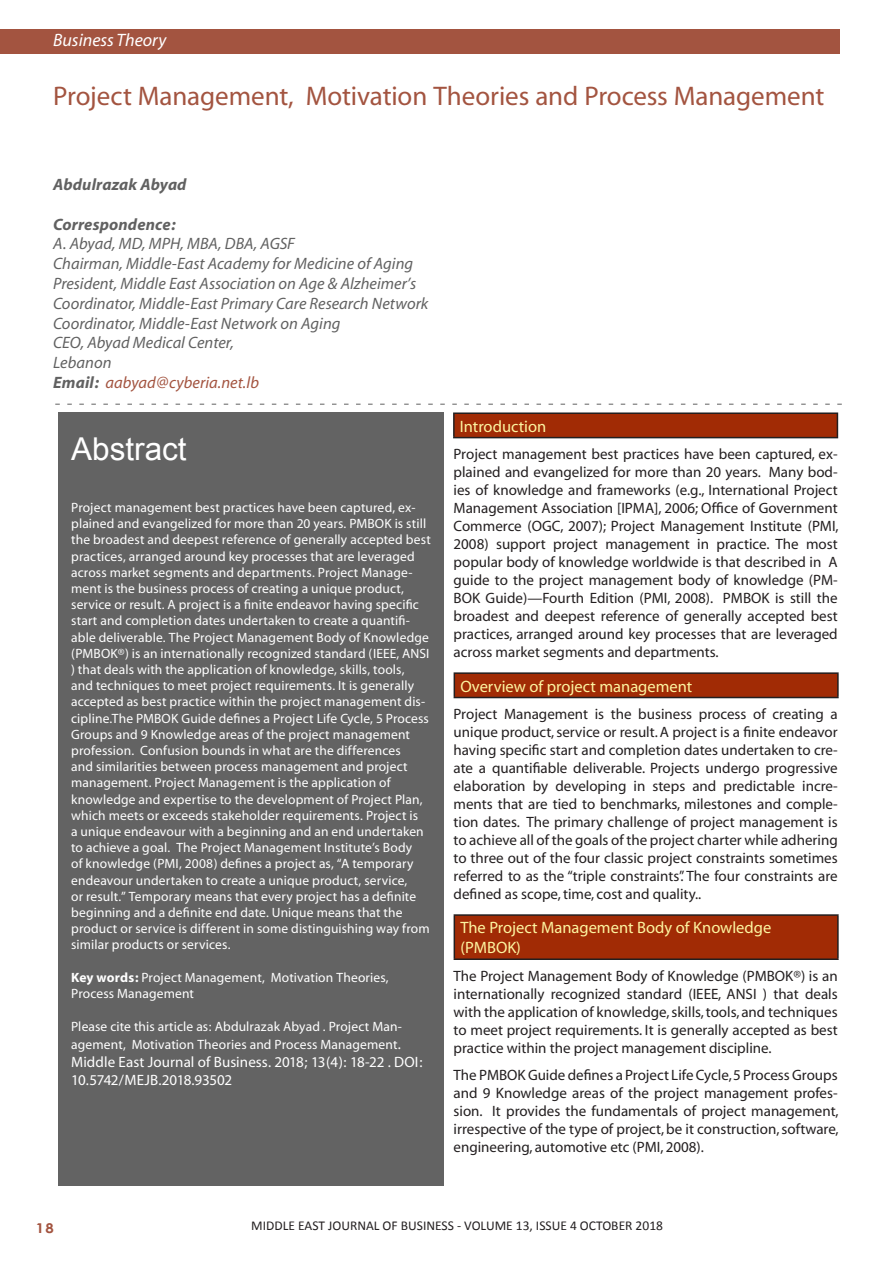
<style>
.page{position:relative;width:893px;height:1263px;background:#fff}
.page>*{position:absolute;margin:0;border:0;box-sizing:border-box;transform-origin:0 0}
.t1{font:31.5px "Arial";color:#fff}
.t2{font:27px "Myriad";color:#a35440}
.t3{font:italic 18px "Myriad";color:#fff}
.t4{font:italic 16.5px/19.8px "Myriad";color:#616161}
.t5{font:16.5px/19.8px "Myriad";color:#fdf5a1}
.t6{font:italic 700 16.5px "Myriad";letter-spacing:.01em;color:#616161}
.t7{font:15px/18px "Myriad";color:#231f20;text-align:justify}
.abstract{font:15px/18px "Myriad";letter-spacing:.005em;color:#fff}
.abstract-2{font:13.5px/16.2px "Myriad";letter-spacing:.01em;color:#fff}
.t8{font:13.5px "Calibri";color:#231f20}
.t9{font:700 13.5px "Century Gothic";color:#a35440;scale:1.1 1}
.t10{font:10.5px "Myriad";letter-spacing:.1em;color:#231f20;scale:1.1 1}
.s1{font-weight:700}
.s2{color:#a35440}
.s3{font-size:15px}
.s4{font-family:"Century Gothic";font-weight:700}
</style>
<div class="page">
<div style="left:0;top:30px;width:840px;height:24px;background:#a35440"></div>
<div style="left:58px;top:412px;width:386px;height:774px;background:#636363"></div>
<div style="left:454px;top:413px;width:383px;height:25px;background:#a12b05"></div>
<hr style="left:453px;top:412px;width:385px;height:2px;background:#231f20">
<hr style="left:453px;top:414px;width:2px;height:23px;background:#231f20">
<svg style="left:837px;top:414px;width:1px;height:23px"></svg>
<hr style="left:453px;top:437px;width:385px;height:1px;background:#231f20">
<div style="left:454px;top:673px;width:384px;height:24px;background:#a12b05"></div>
<hr style="left:454px;top:672px;width:385px;height:2px;background:#231f20">
<svg style="left:454px;top:674px;width:1px;height:23px"></svg>
<hr style="left:837px;top:674px;width:2px;height:23px;background:#231f20">
<hr style="left:454px;top:697px;width:385px;height:1px;background:#231f20">
<div style="left:454px;top:915px;width:384px;height:44px;background:#a12b05"></div>
<hr style="left:454px;top:914px;width:385px;height:2px;background:#231f20">
<hr style="left:454px;top:916px;width:1px;height:42px;background:#231f20">
<hr style="left:837px;top:916px;width:2px;height:42px;background:#231f20">
<hr style="left:454px;top:958px;width:385px;height:2px;background:#231f20">
<svg style="left:55px;top:404px;width:787px;height:1px"></svg>
<p class="t3" style="left:53px;top:31px;width:115px">Business Theory</p>
<p class="t2" style="left:53px;top:83px;width:773px">Project Management, Motivation Theories and Process Management</p>
<p class="t6" style="left:53px;top:176px;width:135px">Abdulrazak Abyad</p>
<p class="t4" style="left:53px;top:215px;width:243px"><span class="s1">Correspondence:<br></span>A. Abyad, MD, MPH, MBA, DBA, AGSF</p>
<p class="t4" style="left:53px;top:254px;width:362px">Chairman, Middle-East Academy for Medicine of Aging</p>
<p class="t4" style="left:53px;top:274px;width:365px">President, Middle East Association on Age &amp; Alzheimer’s</p>
<p class="t4" style="left:53px;top:294px;width:377px">Coordinator, Middle-East Primary Care Research Network</p>
<p class="t4" style="left:53px;top:314px;width:289px">Coordinator, Middle-East Network on Aging<br>CEO, Abyad Medical Center,<br>Lebanon<br><span class="s1">Email:</span> <span class="s2">aabyad@cyberia.net.lb</span></p>
<p class="t1" style="left:71px;top:428px;width:117px">Abstract</p>
<p class="abstract-2" style="left:71px;top:500px;width:361px">Project management best practices have been captured, ex&shy;plained and evangelized for more than 20 years. PMBOK is still the broadest and deepest reference of generally accepted best practices, arranged around key processes that are leveraged across market segments and departments. Project Manage&shy;ment is the business process of creating a unique product, service or result. A project is a finite endeavor having specific start and completion dates undertaken to create a quantifi&shy;able deliverable. The Project Management Body of Knowledge (PMBOK®) is an internationally recognized standard (IEEE, ANSI ) that deals with the application of knowledge, skills, tools,<br>and techniques to meet project requirements. It is generally accepted as best practice within the project management dis&shy;cipline.The PMBOK Guide defines a Project Life Cycle, 5 Process Groups and 9 Knowledge areas of the project management profession. Confusion bounds in what are the differences<br>and similarities between process management and project management. Project Management is the application of knowledge and expertise to the development of Project Plan, which meets or exceeds stakeholder requirements. Project is<br>a unique endeavour with a beginning and an end undertaken to achieve a goal. The Project Management Institute’s Body<br>of knowledge (PMI, 2008) defines a project as, “A temporary endeavour undertaken to create a unique product, service,<br>or result.” Temporary means that every project has a definite beginning and a definite end date. Unique means that the product or service is different in some distinguishing way from similar products or services.</p>
<p class="abstract-2" style="left:71px;top:970px;width:319px"><span class="s1">Key words:</span> Project Management, Motivation Theories,<br>Process Management</p>
<p class="abstract-2" style="left:71px;top:1017px;width:332px;line-height:18px">Please cite this article as: Abdulrazak Abyad . Project Man&shy;agement, Motivation Theories and Process Management<span class="s3">.</span></p>
<p class="abstract" style="left:71px;top:1053px;width:353px">Middle East Journal of Business. 2018; 13(4): 18-22 . DOI:<br>10.5742/MEJB.2018.93502</p>
<p class="t5" style="left:460px;top:417px;width:88px">Introduction</p>
<p class="t7" style="left:454px;top:446px;width:387px">Project management best practices have been captured, ex&shy;plained and evangelized for more than 20 years. Many bod&shy;ies of knowledge and frameworks (e.g., International Project Management Association [IPMA], 2006; Office of Government Commerce (OGC, 2007); Project Management Institute (PMI, 2008) support project management in practice. The most popular body of knowledge worldwide is that described in A guide to the project management body of knowledge (PM-BOK Guide)—Fourth Edition (PMI, 2008). PMBOK is still the broadest and deepest reference of generally accepted best practices, arranged around key processes that are leveraged across market segments and departments.</p>
<p class="t5" style="left:460px;top:677px;width:234px">Overview of project management</p>
<p class="t7" style="left:454px;top:706px;width:386px">Project Management is the business process of creating a unique product, service or result. A project is a finite endeavor having specific start and completion dates undertaken to cre&shy;ate a quantifiable deliverable. Projects undergo progressive elaboration by developing in steps and predictable incre&shy;ments that are tied to benchmarks, milestones and comple&shy;tion dates.  The primary challenge of project management is to achieve all of the goals of the project charter while adhering to three out of the four classic project constraints sometimes referred to as the “triple constraints”. The four constraints are defined as scope, time, cost and quality..</p>
<p class="t5" style="left:460px;top:919px;width:313px">The Project Management Body of Knowledge (PMBOK)</p>
<p class="t7" style="left:454px;top:968px;width:386px">The Project Management Body of Knowledge (PMBOK®) is an internationally recognized standard (IEEE, ANSI ) that deals with the application of knowledge, skills, tools, and techniques to meet project requirements. It is generally accepted as best practice within the project management discipline.</p>
<p class="t7" style="left:454px;top:1067px;width:387px">The PMBOK Guide defines a Project Life Cycle, 5 Process Groups and 9 Knowledge areas of the project management profes&shy;sion. It provides the fundamentals of project management, irrespective of the type of project, be it construction, software, engineering, automotive etc (PMI, 2008).</p>
<p class="t9" style="left:36px;top:1217px;width:18px">18</p>
<p class="t8" style="left:251px;top:1217px;width:413px">MIDDLE EAST JOURNAL OF BUSINESS - VOLUME 13, ISSUE 4 OCTOBER 2018</p>
<p class="t10" style="left:277px;top:1223px;width:310px">MIDDLE EAST JOURNAL OF Business <span class="s4">•</span> VOLUME 4, ISSUE 1</p>
</div>
